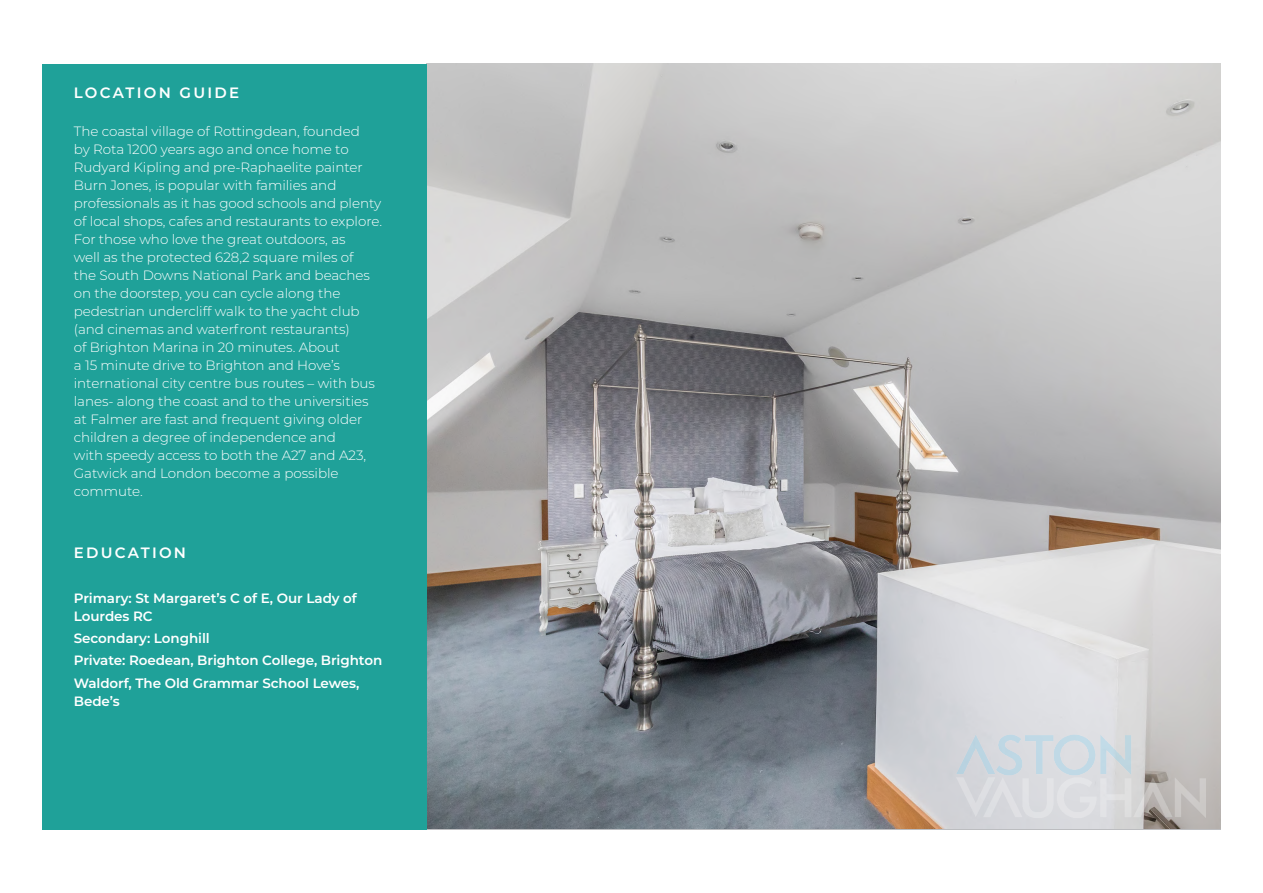
<style>
.page{position:relative;width:1263px;height:893px;background:#fff}
.page>*{position:absolute;margin:0;border:0;box-sizing:border-box;transform-origin:0 0}
.t1{font:600 15px "Montserrat";letter-spacing:.15em;color:#fff}
.AV_Paragraph_text{font:300 13.5px/18px "Montserrat";letter-spacing:-.005em;color:#fff}
.AV_Paragraph_text-2{font:600 13.5px/18px "Montserrat";letter-spacing:-.005em;color:#fff}
</style>
<div class="page">
<img style="left:426px;top:64px;width:794px;height:764px">
<img style="left:957px;top:735px;width:249px;height:82px">
<div style="left:43px;top:64px;width:383px;height:765px;background:#1fa199"></div>
<p class="t1" style="left:74px;top:82px;width:167px">LOCATION GUIDE</p>
<p class="AV_Paragraph_text" style="left:74px;top:121px;width:310px">The coastal village of Rottingdean, founded<br>by Rota 1200 years ago and once home to Rudyard Kipling and pre-Raphaelite painter Burn Jones, is popular with families and professionals as it has good schools and plenty of local shops, cafes and restaurants to explore.<br>For those who love the great outdoors, as<br>well as the protected 628,2 square miles of<br>the South Downs National Park and beaches on the doorstep, you can cycle along the pedestrian undercliff walk to the yacht club (and cinemas and waterfront restaurants)<br>of Brighton Marina in 20 minutes. About<br>a 15 minute drive to Brighton and Hove’s international city centre bus routes – with bus lanes- along the coast and to the universities at Falmer are fast and frequent giving older children a degree of independence and<br>with speedy access to both the A27 and A23, Gatwick and London become a possible commute.</p>
<p class="t1" style="left:74px;top:542px;width:114px">EDUCATION</p>
<p class="AV_Paragraph_text-2" style="left:74px;top:588px;width:285px">Primary: St Margaret’s C of E, Our Lady of<br>Lourdes RC</p>
<p class="AV_Paragraph_text-2" style="left:74px;top:629px;width:138px">Secondary: Longhill</p>
<p class="AV_Paragraph_text-2" style="left:74px;top:651px;width:310px">Private: Roedean, Brighton College, Brighton</p>
<p class="AV_Paragraph_text-2" style="left:74px;top:673px;width:287px">Waldorf, The Old Grammar School Lewes,<br>Bede’s</p>
</div>
